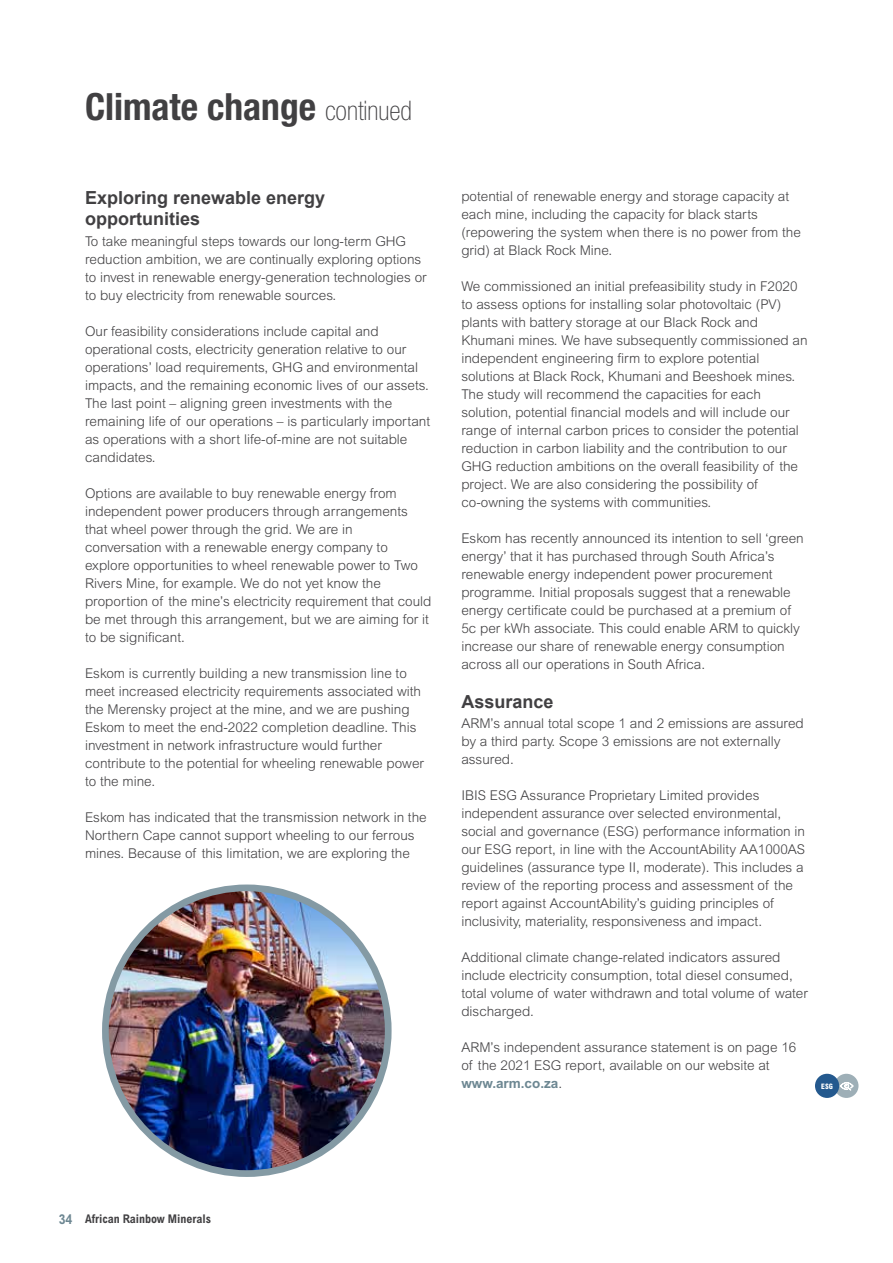
<style>
.page{position:relative;width:893px;height:1263px;background:#fff}
.page>*{position:absolute;margin:0;border:0;box-sizing:border-box;transform-origin:0 0}
.t1{font:700 condensed 37.5px "Helvetica Neue LT Std";color:#414042}
.t2{font:700 18px/21px "Arial";color:#414042}
.t3{font:300 13.5px/18px "Arial MT Std";color:#414042}
.t4{font:700 condensed 12px "Arial MT Std";color:#414042}
.t5{font:800 condensed 7.5px "Arial MT Std";color:#fff}
.s1{font-weight:100;font-size:27px}
.s2{font-weight:700;color:#6d8792}
.s3{font-size:13.5px;color:#6d8792}
</style>
<div class="page">
<div style="left:834px;top:1074px;width:24px;height:24px;background:#9eafb7;border-radius:50%"></div>
<div style="left:815px;top:1074px;width:24px;height:24px;background:#24598e;border-radius:50%"></div>
<svg style="left:840px;top:1082px;width:13px;height:9px"></svg>
<img style="left:105px;top:892px;width:282px;height:281px">
<div style="left:102px;top:884px;width:290px;height:293px;border:7px solid #849aa4;border-radius:50%"></div>
<h1 class="t1" style="left:85px;top:84px;width:329px">Climate change <span class="s1">continued</span></h1>
<h2 class="t2" style="left:85px;top:188px;width:242px">Exploring renewable energy opportunities</h2>
<p class="t3" style="left:85px;top:232px;width:343px">To take meaningful steps towards our long-term GHG reduction ambition, we are continually exploring options to invest in renewable energy-generation technologies or to buy electricity from renewable sources.</p>
<p class="t3" style="left:85px;top:322px;width:347px">Our feasibility considerations include capital and operational costs, electricity generation relative to our operations’ load requirements, GHG and environmental impacts, and the remaining economic lives of our assets.<br>The last point – aligning green investments with the remaining life of our operations – is particularly important as operations with a short life-of-mine are not suitable candidates.</p>
<p class="t3" style="left:85px;top:484px;width:348px">Options are available to buy renewable energy from independent power producers through arrangements that wheel power through the grid. We are in conversation with a renewable energy company to explore opportunities to wheel renewable power to Two Rivers Mine, for example. We do not yet know the proportion of the mine’s electricity requirement that could be met through this arrangement, but we are aiming for it to be significant.</p>
<p class="t3" style="left:85px;top:664px;width:340px">Eskom is currently building a new transmission line to meet increased electricity requirements associated with the Merensky project at the mine, and we are pushing Eskom to meet the end-2022 completion deadline. This investment in network infrastructure would further contribute to the potential for wheeling renewable power to the mine.</p>
<p class="t3" style="left:85px;top:808px;width:343px">Eskom has indicated that the transmission network in the<br>Northern Cape cannot support wheeling to our ferrous mines. Because of this limitation, we are exploring the</p>
<p class="t3" style="left:461px;top:187px;width:341px">potential of renewable energy and storage capacity at each mine, including the capacity for black starts (repowering the system when there is no power from the grid) at Black Rock Mine.</p>
<p class="t3" style="left:461px;top:277px;width:348px">We commissioned an initial prefeasibility study in F2020 to assess options for installing solar photovoltaic (PV) plants with battery storage at our Black Rock and Khumani mines. We have subsequently commissioned an independent engineering firm to explore potential solutions at Black Rock, Khumani and Beeshoek mines.<br>The study will recommend the capacities for each solution, potential financial models and will include our range of internal carbon prices to consider the potential reduction in carbon liability and the contribution to our GHG reduction ambitions on the overall feasibility of the project. We are also considering the possibility of co-owning the systems with communities.</p>
<p class="t3" style="left:461px;top:529px;width:344px">Eskom has recently announced its intention to sell ‘green energy’ that it has purchased through South Africa’s renewable energy independent power procurement programme. Initial proposals suggest that a renewable energy certificate could be purchased at a premium of 5c per kWh associate. This could enable ARM to quickly increase our share of renewable energy consumption across all our operations in South Africa.</p>
<h2 class="t2" style="left:461px;top:692px;width:94px">Assurance</h2>
<p class="t3" style="left:461px;top:715px;width:344px">ARM’s annual total scope 1 and 2 emissions are assured by a third party. Scope 3 emissions are not externally assured.</p>
<p class="t3" style="left:461px;top:786px;width:345px">IBIS ESG Assurance Proprietary Limited provides independent assurance over selected environmental, social and governance (ESG) performance information in our ESG report, in line with the AccountAbility AA1000AS guidelines (assurance type II, moderate). This includes a review of the reporting process and assessment of the report against AccountAbility’s guiding principles of inclusivity, materiality, responsiveness and impact.</p>
<p class="t3" style="left:461px;top:948px;width:348px">Additional climate change-related indicators assured include electricity consumption, total diesel consumed, total volume of water withdrawn and total volume of water discharged.</p>
<p class="t3" style="left:461px;top:1038px;width:337px">ARM’s independent assurance statement is on page 16 of the 2021 ESG report, available on our website at <span class="s2">www.arm.co.za</span>.</p>
<p class="t5" style="left:821px;top:1081px;width:13px">ESG</p>
<p class="t4" style="left:59px;top:1212px;width:154px"><span class="s3">34</span> African Rainbow Minerals</p>
</div>
